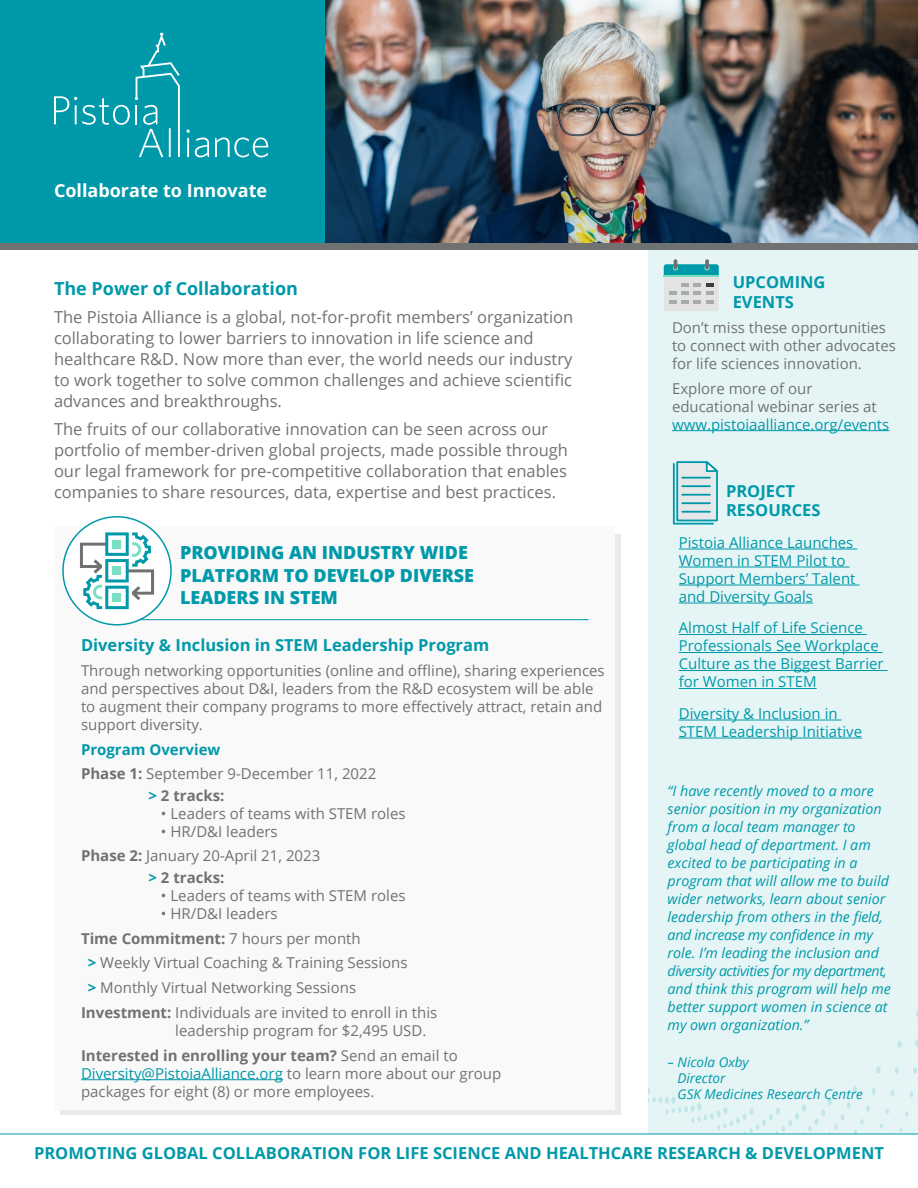
<style>
.page{position:relative;width:918px;height:1188px;background:#fff}
.page>*{position:absolute;margin:0;border:0;box-sizing:border-box;transform-origin:0 0}
.t1{font:800 18px/22.5px "Open Sans";color:#0099a9}
.t2{font:700 18px "Open Sans";color:#0099a9}
.t3{font:700 18px "Open Sans";color:#fff}
.t4{font:16.5px/21px "Open Sans";color:#707271}
.t5{font:700 16.5px/19.8px "Open Sans";color:#0099a9}
.t6{font:15px/18px "Open Sans";color:#707271}
.t7{font:15px/18px "Open Sans";color:#0099a9}
.t8{font:700 15px "Open Sans";color:#707271}
.t9{font:700 15px "Open Sans";color:#0099a9}
.t10{font:italic 14.25px/18px "Open Sans";color:#0099a9}
.t11{font:italic 13.5px/16.2px "Open Sans";color:#0099a9}
.s1{font-weight:700}
.s2{color:#0099a9}
.s3{font-weight:400}
.s4{font-weight:700;color:#0099a9}
</style>
<div class="page">
<div style="left:54px;top:526px;width:561px;height:584px;background:#f9f9f9"></div>
<img style="left:325px;top:0;width:593px;height:243px">
<div style="left:648px;top:246px;width:270px;height:888px;background:#e5f5f6"></div>
<hr style="left:81px;top:1079px;width:202px;height:1px;background:#0099a9">
<hr style="left:672px;top:430px;width:217px;height:1px;background:#0099a9">
<hr style="left:679px;top:549px;width:178px;height:1px;background:#0099a9">
<hr style="left:679px;top:567px;width:170px;height:1px;background:#0099a9">
<hr style="left:679px;top:585px;width:180px;height:1px;background:#0099a9">
<hr style="left:679px;top:603px;width:134px;height:1px;background:#0099a9">
<hr style="left:679px;top:634px;width:188px;height:1px;background:#0099a9">
<hr style="left:679px;top:652px;width:204px;height:1px;background:#0099a9">
<hr style="left:679px;top:670px;width:209px;height:1px;background:#0099a9">
<hr style="left:679px;top:688px;width:138px;height:1px;background:#0099a9">
<hr style="left:679px;top:720px;width:163px;height:1px;background:#0099a9">
<hr style="left:679px;top:738px;width:183px;height:1px;background:#0099a9">
<div style="left:0;top:0;width:325px;height:243px;background:#0099a9"></div>
<div style="left:0;top:243px;width:918px;height:7px;background:#707271"></div>
<svg style="left:664px;top:259px;width:55px;height:52px;background:#a9ccce"></svg>
<svg style="left:705px;top:259px;width:4px;height:10px"></svg>
<svg style="left:649px;top:1010px;width:269px;height:105px"></svg>
<hr style="left:0;top:1134px;width:918px;height:1px;background:#0099a9">
<svg style="left:186px;top:129px;width:23px;height:28px"></svg>
<svg style="left:215px;top:138px;width:53px;height:19px"></svg>
<svg style="left:54px;top:33px;width:126px;height:124px"></svg>
<hr style="left:119px;top:619px;width:470px;height:1px;background:#0099a9">
<div style="left:63px;top:517px;width:108px;height:108px;background:#fff;border-radius:50%"></div>
<div style="left:62px;top:516px;width:110px;height:110px;border:2px solid #0099a9;border-radius:50%"></div>
<svg style="left:80px;top:532px;width:74px;height:77px"></svg>
<div style="left:113px;top:540px;width:8px;height:9px;background:#78dfc2"></div>
<div style="left:113px;top:567px;width:8px;height:8px;background:#78dfc2"></div>
<div style="left:113px;top:593px;width:8px;height:9px;background:#78dfc2"></div>
<svg style="left:672px;top:461px;width:46px;height:64px"></svg>
<hr style="left:682px;top:477px;width:28px;height:2px;background:#0099a9">
<hr style="left:682px;top:485px;width:28px;height:2px;background:#0099a9">
<hr style="left:682px;top:494px;width:28px;height:2px;background:#0099a9">
<hr style="left:682px;top:502px;width:28px;height:2px;background:#0099a9">
<hr style="left:682px;top:511px;width:28px;height:2px;background:#0099a9">
<p class="t3" style="left:54px;top:178px;width:215px">Collaborate to Innovate</p>
<p class="t2" style="left:54px;top:276px;width:246px">The Power of Collaboration</p>
<p class="t4" style="left:54px;top:306px;width:521px">The Pistoia Alliance is a global, not-for-profit members’ organization collaborating to lower barriers to innovation in life science and healthcare R&amp;D. Now more than ever, the world needs our industry to work together to solve common challenges and achieve scientific advances and breakthroughs.</p>
<p class="t4" style="left:54px;top:418px;width:516px">The fruits of our collaborative innovation can be seen across our portfolio of member-driven global projects, made possible through our legal framework for pre-competitive collaboration that enables companies to share resources, data, expertise and best practices.</p>
<p class="t1" style="left:180px;top:541px;width:296px">PROVIDING AN INDUSTRY WIDE<br>PLATFORM TO DEVELOP DIVERSE<br>LEADERS IN STEM</p>
<p class="t5" style="left:81px;top:635px;width:410px">Diversity &amp; Inclusion in STEM Leadership Program</p>
<p class="t6" style="left:81px;top:661px;width:525px">Through networking opportunities (online and offline), sharing experiences and perspectives about D&amp;I, leaders from the R&amp;D ecosystem will be able to augment their company programs to more effectively attract, retain and support diversity.</p>
<p class="t9" style="left:81px;top:739px;width:141px">Program Overview</p>
<p class="t6" style="left:81px;top:765px;width:297px"><span class="s1">Phase 1:</span> September 9-December 11, 2022</p>
<p class="t8" style="left:148px;top:785px;width:78px"><span class="s2">&gt;</span> 2 tracks:</p>
<p class="t6" style="left:161px;top:804px;width:246px">• Leaders of teams with STEM roles</p>
<p class="t6" style="left:161px;top:822px;width:118px">• HR/D&amp;I leaders</p>
<p class="t6" style="left:81px;top:847px;width:241px"><span class="s1">Phase 2:</span> January 20-April 21, 2023</p>
<p class="t8" style="left:148px;top:867px;width:78px"><span class="s2">&gt;</span> 2 tracks:</p>
<p class="t6" style="left:161px;top:886px;width:246px">• Leaders of teams with STEM roles</p>
<p class="t6" style="left:161px;top:904px;width:118px">• HR/D&amp;I leaders</p>
<p class="t8" style="left:81px;top:928px;width:281px">Time Commitment: <span class="s3">7 hours per month</span></p>
<p class="t6" style="left:88px;top:954px;width:321px"><span class="s4">&gt;</span> Weekly Virtual Coaching &amp; Training Sessions</p>
<p class="t6" style="left:88px;top:978px;width:270px"><span class="s4">&gt;</span> Monthly Virtual Networking Sessions</p>
<p class="t6" style="left:175px;top:1003px;width:264px;text-indent:-94px"><span class="s1">Investment:</span> Individuals are invited to enroll in this leadership program for $2,495 USD.</p>
<p class="t6" style="left:81px;top:1046px;width:422px"><span class="s1">Interested in enrolling your team?</span> Send an email to<br><span class="s2">Diversity@PistoiaAlliance.org</span> to learn more about our group packages for eight (8) or more employees.</p>
<p class="t5" style="left:733px;top:272px;width:94px">UPCOMING<br>EVENTS</p>
<p class="t6" style="left:672px;top:318px;width:225px">Don’t miss these opportunities to connect with other advocates for life sciences innovation.</p>
<p class="t6" style="left:672px;top:379px;width:219px">Explore more of our educational webinar series at <span class="s2">www.pistoiaalliance.org/events</span></p>
<p class="t5" style="left:726px;top:480px;width:96px">PROJECT<br>RESOURCES</p>
<p class="t7" style="left:679px;top:533px;width:178px">Pistoia Alliance Launches<br>Women in STEM Pilot to<br>Support Members’ Talent and Diversity Goals</p>
<p class="t7" style="left:679px;top:619px;width:206px">Almost Half of Life Science<br>Professionals See Workplace<br>Culture as the Biggest Barrier for Women in STEM</p>
<p class="t7" style="left:679px;top:704px;width:185px">Diversity &amp; Inclusion in<br>STEM Leadership Initiative</p>
<p class="t10" style="left:668px;top:782px;width:225px">“I have recently moved to a more senior position in my organization from a local team manager to global head of department. I am excited to be participating in a program that will allow me to build wider networks, learn about senior leadership from others in the field, and increase my confidence in my role. I’m leading the inclusion and diversity activities for my department, and think this program will help me better support women in science at my own organization.”</p>
<p class="t11" style="left:678px;top:1053px;width:187px;text-indent:-10px">– Nicola Oxby<br>Director<br>GSK Medicines Research Centre</p>
<p class="t5" style="left:34px;top:1143px;width:851px">PROMOTING GLOBAL COLLABORATION FOR LIFE SCIENCE AND HEALTHCARE RESEARCH &amp; DEVELOPMENT</p>
</div>
